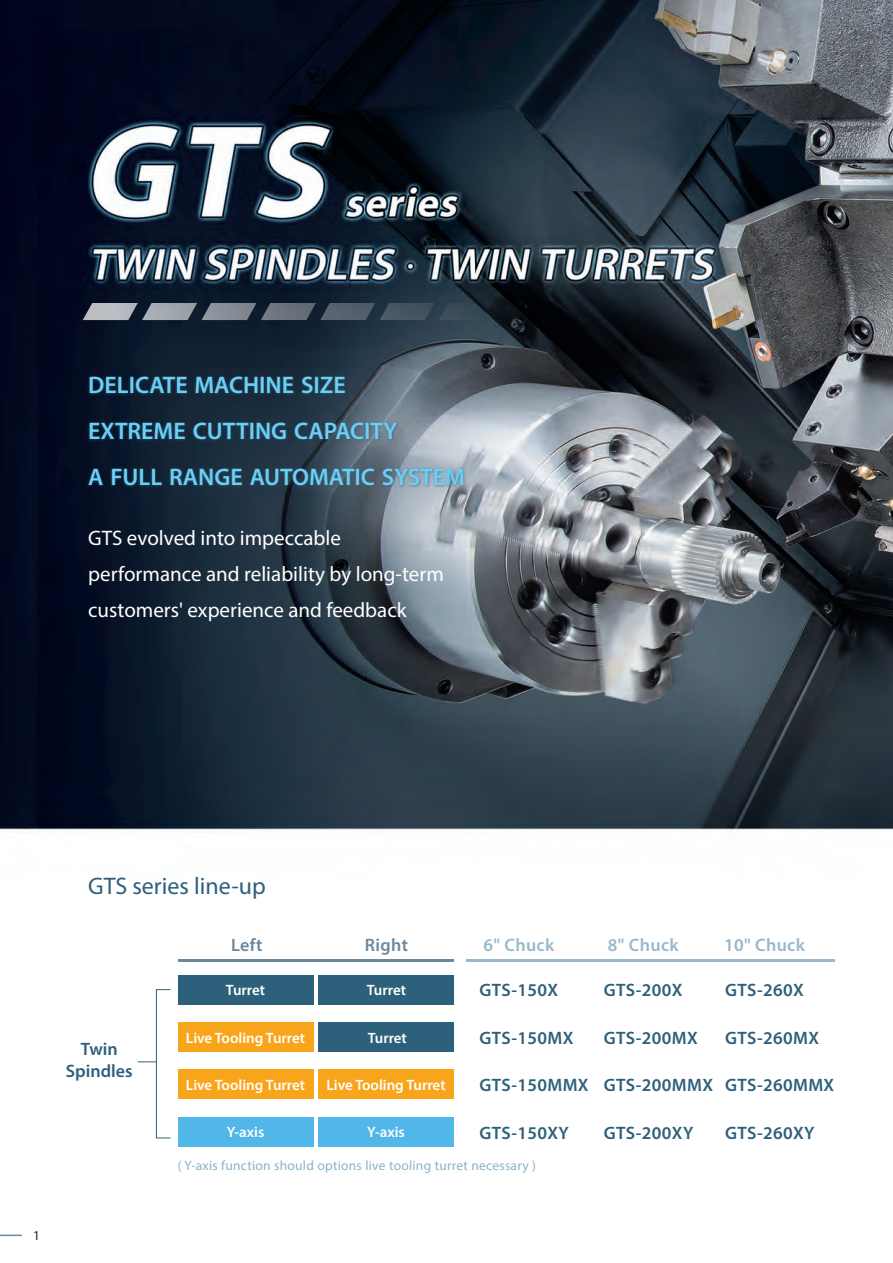
<style>
.page{position:relative;width:893px;height:1263px;background:#fff}
.page>*{position:absolute;margin:0;border:0;box-sizing:border-box;transform-origin:0 0}
.t1{font:600 24px/46.2px "Myriad Pro";color:#6bcff6}
.t2{font:24px "Myriad Pro";color:#2d607a}
.t3{font:21px/36px "Myriad Pro";color:#fff}
.t4{font:600 18px "Myriad Pro";letter-spacing:.02em;color:#2d607a}
.t5{font:600 18px "Myriad Pro";letter-spacing:.02em;color:#9ab7cb}
.t6{font:600 18px/21.6px "Myriad Pro";color:#2d607a;text-align:center}
.t7{font:600 18px "Myriad Pro";letter-spacing:.02em;color:#6a88a0}
.t8{font:600 15px "Myriad Pro";color:#fff}
.t9{font:13.5px "Myriad Pro";letter-spacing:.02em;color:#88b4c8}
.t10{font:13.5px "Myriad Pro";color:#231f20}
</style>
<div class="page">
<img style="left:0;top:0;width:893px;height:1237px">
<hr style="left:0;top:1234px;width:22px;height:2px;background:#6a88a0">
<hr style="left:178px;top:960px;width:276px;height:2px;background:#6a88a0">
<hr style="left:466px;top:960px;width:368px;height:2px;background:#9ab7cb">
<div style="left:178px;top:975px;width:135px;height:29px;background:#2d607a"></div>
<div style="left:178px;top:1022px;width:135px;height:29px;background:#f9a51b"></div>
<div style="left:178px;top:1070px;width:135px;height:29px;background:#f9a51b"></div>
<div style="left:319px;top:1070px;width:135px;height:29px;background:#f9a51b"></div>
<div style="left:178px;top:1117px;width:135px;height:29px;background:#50b7e8"></div>
<div style="left:319px;top:975px;width:135px;height:29px;background:#2d607a"></div>
<div style="left:319px;top:1022px;width:135px;height:29px;background:#2d607a"></div>
<div style="left:319px;top:1117px;width:135px;height:29px;background:#50b7e8"></div>
<div style="left:87px;top:374px;width:261px;height:22px;background:#2d607a;opacity:.65"></div>
<div style="left:87px;top:420px;width:313px;height:22px;background:#2d607a;opacity:.65"></div>
<div style="left:86px;top:466px;width:381px;height:22px;background:#2d607a;opacity:.65"></div>
<div style="left:156px;top:989px;width:15px;height:149px;border:1px solid #2d607a"></div>
<svg style="left:138px;top:1061px;width:18px;height:1px"></svg>
<svg style="left:75px;top:303px;width:546px;height:17px;background:#47505b"></svg>
<h1 class="t1" style="left:88px;top:361px;width:259px">DELICATE MACHINE SIZE</h1>
<h1 class="t1" style="left:88px;top:407px;width:378px">EXTREME CUTTING CAPACITY<br>A FULL RANGE AUTOMATIC SYSTEM</h1>
<p class="t3" style="left:88px;top:519px;width:357px">GTS evolved into impeccable performance and reliability by long-term customers' experience and feedback</p>
<p class="t10" style="left:33px;top:1227px;width:8px">1</p>
<h1 class="t2" style="left:88px;top:871px;width:179px">GTS series line-up</h1>
<p class="t7" style="left:231px;top:933px;width:33px">Left</p>
<p class="t7" style="left:365px;top:933px;width:45px">Right</p>
<p class="t5" style="left:483px;top:933px;width:72px">6" Chuck</p>
<p class="t5" style="left:608px;top:933px;width:72px">8" Chuck</p>
<p class="t5" style="left:724px;top:933px;width:82px">10" Chuck</p>
<p class="t6" style="left:66px;top:1038px;width:68px">Twin<br>Spindles</p>
<p class="t8" style="left:226px;top:981px;width:41px">Turret</p>
<p class="t8" style="left:367px;top:981px;width:41px">Turret</p>
<p class="t4" style="left:479px;top:979px;width:80px">GTS-150X</p>
<p class="t4" style="left:604px;top:979px;width:80px">GTS-200X</p>
<p class="t4" style="left:725px;top:979px;width:80px">GTS-260X</p>
<p class="t8" style="left:186px;top:1028px;width:121px">Live Tooling Turret</p>
<p class="t8" style="left:368px;top:1028px;width:41px">Turret</p>
<p class="t4" style="left:479px;top:1026px;width:95px">GTS-150MX</p>
<p class="t4" style="left:604px;top:1026px;width:95px">GTS-200MX</p>
<p class="t4" style="left:725px;top:1026px;width:95px">GTS-260MX</p>
<p class="t8" style="left:186px;top:1075px;width:121px">Live Tooling Turret</p>
<p class="t8" style="left:326px;top:1075px;width:121px">Live Tooling Turret</p>
<p class="t8" style="left:227px;top:1123px;width:39px">Y-axis</p>
<p class="t8" style="left:367px;top:1123px;width:39px">Y-axis</p>
<p class="t4" style="left:479px;top:1074px;width:111px">GTS-150MMX</p>
<p class="t4" style="left:479px;top:1121px;width:91px">GTS-150XY</p>
<p class="t4" style="left:604px;top:1074px;width:111px">GTS-200MMX</p>
<p class="t4" style="left:604px;top:1121px;width:91px">GTS-200XY</p>
<p class="t4" style="left:725px;top:1074px;width:111px">GTS-260MMX</p>
<p class="t4" style="left:725px;top:1121px;width:91px">GTS-260XY</p>
<p class="t9" style="left:178px;top:1157px;width:360px">( Y-axis function should options live tooling turret necessary )</p>
</div>
